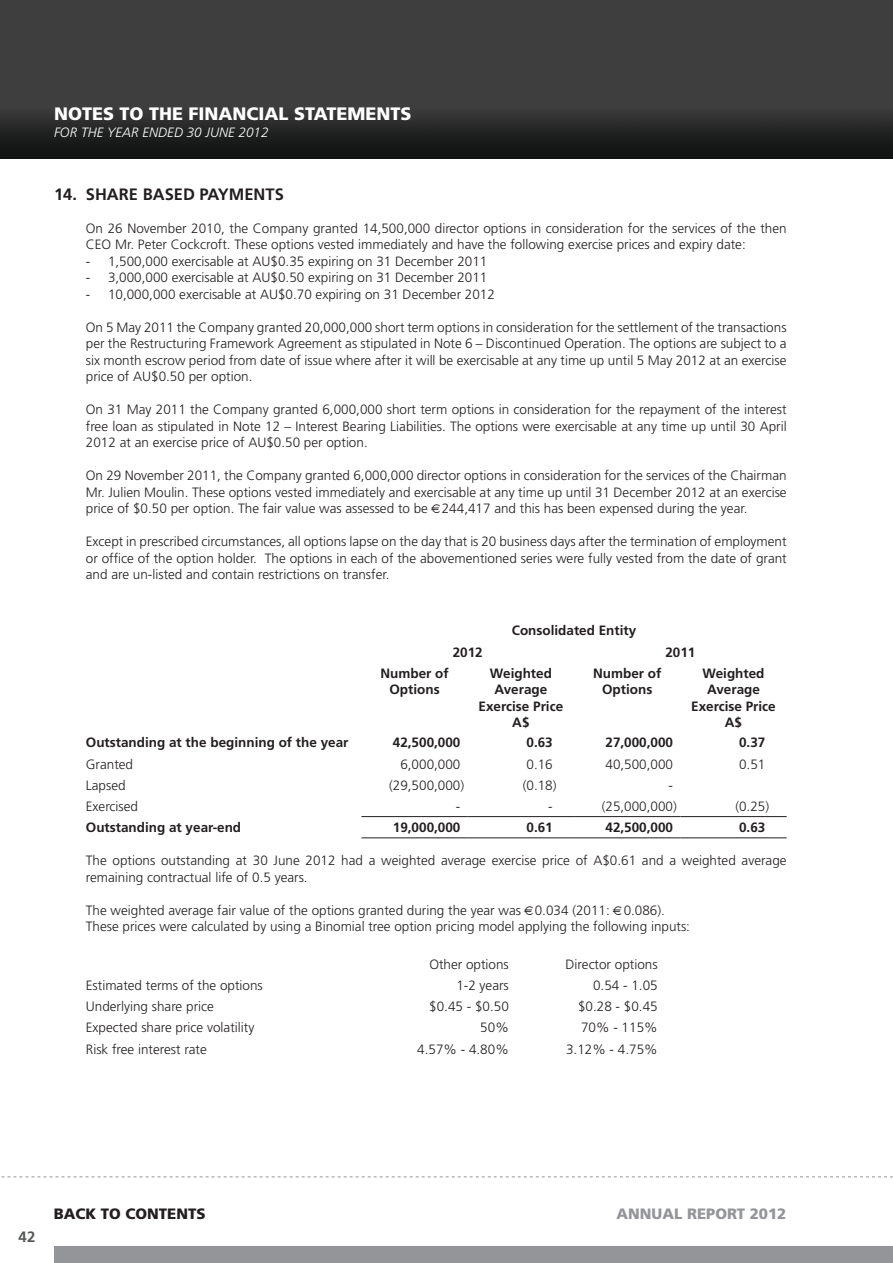
<style>
.page{position:relative;width:893px;height:1263px;background:#fff}
.page>*{position:absolute;margin:0;border:0;box-sizing:border-box;transform-origin:0 0}
.t1{font:900 18px "Frutiger";color:#fff}
.t2{font:700 16.5px "Frutiger";color:#231f20}
.t3{font:900 15px "Frutiger";color:#939598}
.t4{font:900 15px "Frutiger";color:#231f20}
.t5{font:700 15px "Frutiger";color:#57585a}
.t6{font:300 13.5px/16.5px "Frutiger";color:#231f20;text-align:justify}
.t7{font:700 13.5px/16.5px "Frutiger";color:#231f20;text-align:center}
.t8{font:italic 300 13.5px "Frutiger";color:#fff}
</style>
<div class="page">
<svg style="left:0;top:0;width:893px;height:158px;background:#353536"></svg>
<svg style="left:1px;top:1176px;width:892px;height:1px"></svg>
<div style="left:54px;top:1247px;width:839px;height:16px;background:#939598"></div>
<hr style="left:361px;top:816px;width:107px;height:1px;background:#231f20">
<hr style="left:468px;top:816px;width:106px;height:1px;background:#231f20">
<hr style="left:574px;top:816px;width:106px;height:1px;background:#231f20">
<hr style="left:680px;top:816px;width:107px;height:1px;background:#231f20">
<hr style="left:361px;top:837px;width:107px;height:1px;background:#231f20">
<hr style="left:468px;top:837px;width:106px;height:1px;background:#231f20">
<hr style="left:574px;top:837px;width:106px;height:1px;background:#231f20">
<hr style="left:680px;top:837px;width:107px;height:1px;background:#231f20">
<h1 class="t1" style="left:54px;top:103px;width:359px">NOTES TO THE FINANCIAL STATEMENTS</h1>
<p class="t8" style="left:54px;top:124px;width:216px">FOR THE YEAR ENDED 30 JUNE 2012</p>
<p class="t2" style="left:54px;top:184px;width:231px">14. Share based payments</p>
<p class="t6" style="left:86px;top:220px;width:702px">On 26 November 2010, the Company granted 14,500,000 director options in consideration for the services of the then<br>CEO Mr. Peter Cockcroft. These options vested immediately and have the following exercise prices and expiry date:</p>
<p class="t6" style="left:86px;top:253px;width:403px">- 1,500,000 exercisable at AU$0.35 expiring on 31 December 2011</p>
<p class="t6" style="left:86px;top:269px;width:403px">- 3,000,000 exercisable at AU$0.50 expiring on 31 December 2011</p>
<p class="t6" style="left:86px;top:286px;width:411px">- 10,000,000 exercisable at AU$0.70 expiring on 31 December 2012</p>
<p class="t6" style="left:86px;top:319px;width:702px">On 5 May 2011 the Company granted 20,000,000 short term options in consideration for the settlement of the transactions per the Restructuring Framework Agreement as stipulated in Note 6 – Discontinued Operation. The options are subject to a six month escrow period from date of issue where after it will be exercisable at any time up until 5 May 2012 at an exercise price of AU$0.50 per option.</p>
<p class="t6" style="left:86px;top:401px;width:702px">On 31 May 2011 the Company granted 6,000,000 short term options in consideration for the repayment of the interest free loan as stipulated in Note 12 – Interest Bearing Liabilities. The options were exercisable at any time up until 30 April 2012 at an exercise price of AU$0.50 per option.</p>
<p class="t6" style="left:86px;top:467px;width:702px">On 29 November 2011, the Company granted 6,000,000 director options in consideration for the services of the Chairman Mr. Julien Moulin. These options vested immediately and exercisable at any time up until 31 December 2012 at an exercise price of $0.50 per option. The fair value was assessed to be 244,417 and this has been expensed during the year.</p>
<p class="t6" style="left:86px;top:533px;width:702px">Except in prescribed circumstances, all options lapse on the day that is 20 business days after the termination of employment or office of the option holder. The options in each of the abovementioned series were fully vested from the date of grant and are un-listed and contain restrictions on transfer.</p>
<p class="t7" style="left:512px;top:622px;width:126px">Consolidated Entity</p>
<p class="t7" style="left:453px;top:643px;width:32px">2012</p>
<p class="t7" style="left:665px;top:643px;width:32px">2011</p>
<p class="t7" style="left:380px;top:665px;width:70px">Number of<br>Options</p>
<p class="t7" style="left:479px;top:665px;width:86px">Weighted<br>Average<br>Exercise Price<br>A$</p>
<p class="t7" style="left:593px;top:665px;width:70px">Number of<br>Options</p>
<p class="t7" style="left:691px;top:665px;width:86px">Weighted<br>Average<br>Exercise Price<br>A$</p>
<p class="t7" style="left:86px;top:734px;width:264px">Outstanding at the beginning of the year</p>
<p class="t7" style="left:393px;top:734px;width:69px">42,500,000</p>
<p class="t7" style="left:526px;top:734px;width:28px">0.63</p>
<p class="t7" style="left:605px;top:734px;width:69px">27,000,000</p>
<p class="t7" style="left:739px;top:734px;width:28px">0.37</p>
<p class="t6" style="left:86px;top:756px;width:49px">Granted</p>
<p class="t6" style="left:400px;top:756px;width:62px">6,000,000</p>
<p class="t6" style="left:526px;top:756px;width:28px">0.16</p>
<p class="t6" style="left:605px;top:756px;width:69px">40,500,000</p>
<p class="t6" style="left:739px;top:756px;width:28px">0.51</p>
<p class="t6" style="left:86px;top:777px;width:41px">Lapsed</p>
<p class="t6" style="left:389px;top:777px;width:77px">(29,500,000)</p>
<p class="t6" style="left:523px;top:777px;width:35px">(0.18)</p>
<p class="t6" style="left:669px;top:777px;width:6px">-</p>
<p class="t6" style="left:86px;top:798px;width:54px">Exercised</p>
<p class="t6" style="left:456px;top:798px;width:6px">-</p>
<p class="t6" style="left:548px;top:798px;width:6px">-</p>
<p class="t6" style="left:602px;top:798px;width:77px">(25,000,000)</p>
<p class="t6" style="left:735px;top:798px;width:35px">(0.25)</p>
<p class="t7" style="left:86px;top:819px;width:157px">Outstanding at year-end</p>
<p class="t7" style="left:393px;top:819px;width:69px">19,000,000</p>
<p class="t7" style="left:526px;top:819px;width:28px">0.61</p>
<p class="t7" style="left:605px;top:819px;width:69px">42,500,000</p>
<p class="t7" style="left:739px;top:819px;width:28px">0.63</p>
<p class="t6" style="left:86px;top:852px;width:702px">The options outstanding at 30 June 2012 had a weighted average exercise price of A$0.61 and a weighted average remaining contractual life of 0.5 years.</p>
<p class="t6" style="left:86px;top:902px;width:606px">The weighted average fair value of the options granted during the year was 0.034 (2011: 0.086).<br>These prices were calculated by using a Binomial tree option pricing model applying the following inputs:</p>
<p class="t6" style="left:429px;top:956px;width:81px">Other options</p>
<p class="t6" style="left:566px;top:956px;width:94px">Director options</p>
<p class="t6" style="left:86px;top:977px;width:179px">Estimated terms of the options</p>
<p class="t6" style="left:456px;top:977px;width:54px">1-2 years</p>
<p class="t6" style="left:593px;top:977px;width:66px">0.54 - 1.05</p>
<p class="t6" style="left:86px;top:998px;width:130px">Underlying share price</p>
<p class="t6" style="left:429px;top:998px;width:81px">$0.45 - $0.50</p>
<p class="t6" style="left:578px;top:998px;width:81px">$0.28 - $0.45</p>
<p class="t6" style="left:86px;top:1019px;width:170px">Expected share price volatility</p>
<p class="t6" style="left:480px;top:1019px;width:30px">50%</p>
<p class="t6" style="left:581px;top:1019px;width:78px">70% - 115%</p>
<p class="t6" style="left:86px;top:1041px;width:123px">Risk free interest rate</p>
<p class="t6" style="left:417px;top:1041px;width:93px">4.57% - 4.80%</p>
<p class="t6" style="left:566px;top:1041px;width:93px">3.12% - 4.75%</p>
<p class="t5" style="left:19px;top:1228px;width:18px">42</p>
<p class="t4" style="left:54px;top:1205px;width:153px">BACK TO CONTENTS</p>
<p class="t3" style="left:617px;top:1205px;width:24px">ANNUAL</p>
<p class="t3" style="left:687px;top:1205px;width:21px">REPORT</p>
<p class="t3" style="left:750px;top:1205px;width:38px">2012</p>
</div>
